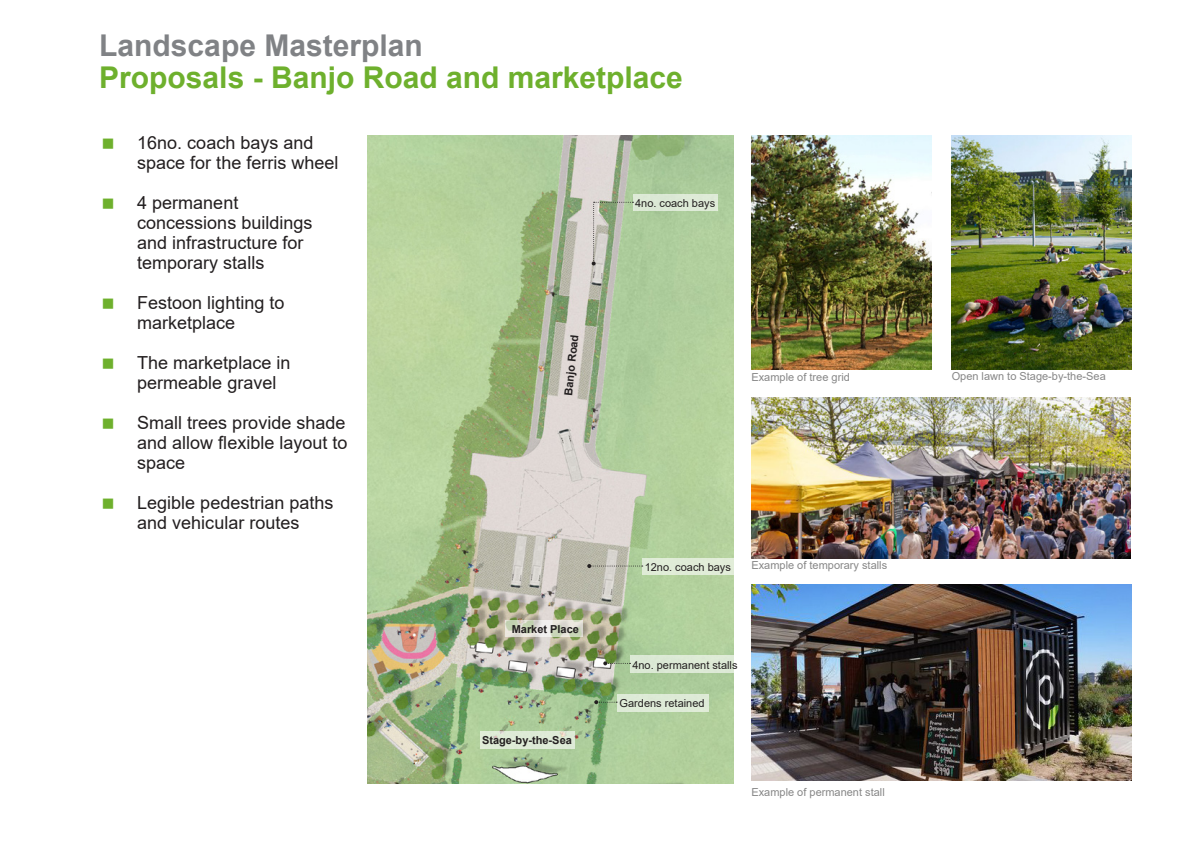
<style>
.page{position:relative;width:1191px;height:842px;background:#fff}
.page>*{position:absolute;margin:0;border:0;box-sizing:border-box;transform-origin:0 0}
.Heading_1__16_18pt{font:700 30px/32px "Arial";color:#6eb02d}
.t1{font:18px/20px "Arial";color:#231f20}
.Main_Text__9_12pt{font:11px "Arial";color:#878787}
.t2{font:11px "Arial";color:#231f20}
.t3{font:700 11px "Arial";color:#231f20}
.s1{color:#808285}
</style>
<div class="page">
<img style="left:368px;top:136px;width:365px;height:648px">
<img style="left:751px;top:397px;width:379px;height:161px">
<img style="left:751px;top:584px;width:380px;height:197px">
<div style="left:633px;top:194px;width:84px;height:16px;background:#dde9d6"></div>
<svg style="left:591px;top:202px;width:42px;height:63px;background:#b1bfa5"></svg>
<div style="left:642px;top:558px;width:91px;height:17px;background:#e0ecd7"></div>
<svg style="left:587px;top:564px;width:56px;height:4px"></svg>
<svg style="left:505px;top:620px;width:77px;height:17px"></svg>
<div style="left:480px;top:731px;width:94px;height:18px;background:#deebd7"></div>
<div style="left:630px;top:655px;width:110px;height:18px;background:#dce9d5"></div>
<svg style="left:603px;top:661px;width:27px;height:4px"></svg>
<div style="left:617px;top:694px;width:91px;height:17px;background:#deebd7"></div>
<svg style="left:594px;top:700px;width:23px;height:4px"></svg>
<img style="left:751px;top:136px;width:180px;height:233px">
<img style="left:951px;top:136px;width:180px;height:233px">
<p class="Heading_1__16_18pt" style="left:99px;top:30px;width:585px"><span class="s1">Landscape Masterplan<br></span>Proposals - Banjo Road and marketplace</p>
<p class="t1" style="left:137px;top:133px;width:203px">16no. coach bays and space for the ferris wheel</p>
<p class="t1" style="left:137px;top:193px;width:177px">4 permanent concessions buildings and infrastructure for temporary stalls</p>
<p class="t1" style="left:137px;top:293px;width:149px">Festoon lighting to marketplace</p>
<p class="t1" style="left:137px;top:353px;width:155px">The marketplace in permeable gravel</p>
<p class="t1" style="left:137px;top:413px;width:212px;text-align:justify">Small trees provide shade and allow flexible layout to space</p>
<p class="t1" style="left:137px;top:493px;width:198px">Legible pedestrian paths and vehicular routes</p>
<p class="t3" style="left:560px;top:395px;width:63px;rotate:-84deg">Banjo Road</p>
<p class="t2" style="left:635px;top:196px;width:82px">4no. coach bays</p>
<p class="t2" style="left:644px;top:559px;width:88px">12no. coach bays</p>
<p class="Main_Text__9_12pt" style="left:751px;top:370px;width:100px">Example of tree grid</p>
<p class="Main_Text__9_12pt" style="left:951px;top:369px;width:156px">Open lawn to Stage-by-the-Sea</p>
<p class="Main_Text__9_12pt" style="left:751px;top:558px;width:137px">Example of temporary stalls</p>
<p class="t3" style="left:512px;top:621px;width:69px">Market Place</p>
<p class="t3" style="left:482px;top:732px;width:91px">Stage-by-the-Sea</p>
<p class="t2" style="left:632px;top:657px;width:107px">4no. permanent stalls</p>
<p class="t2" style="left:619px;top:696px;width:86px">Gardens retained</p>
<p class="Main_Text__9_12pt" style="left:751px;top:784px;width:135px">Example of permanent stall</p>
</div>
